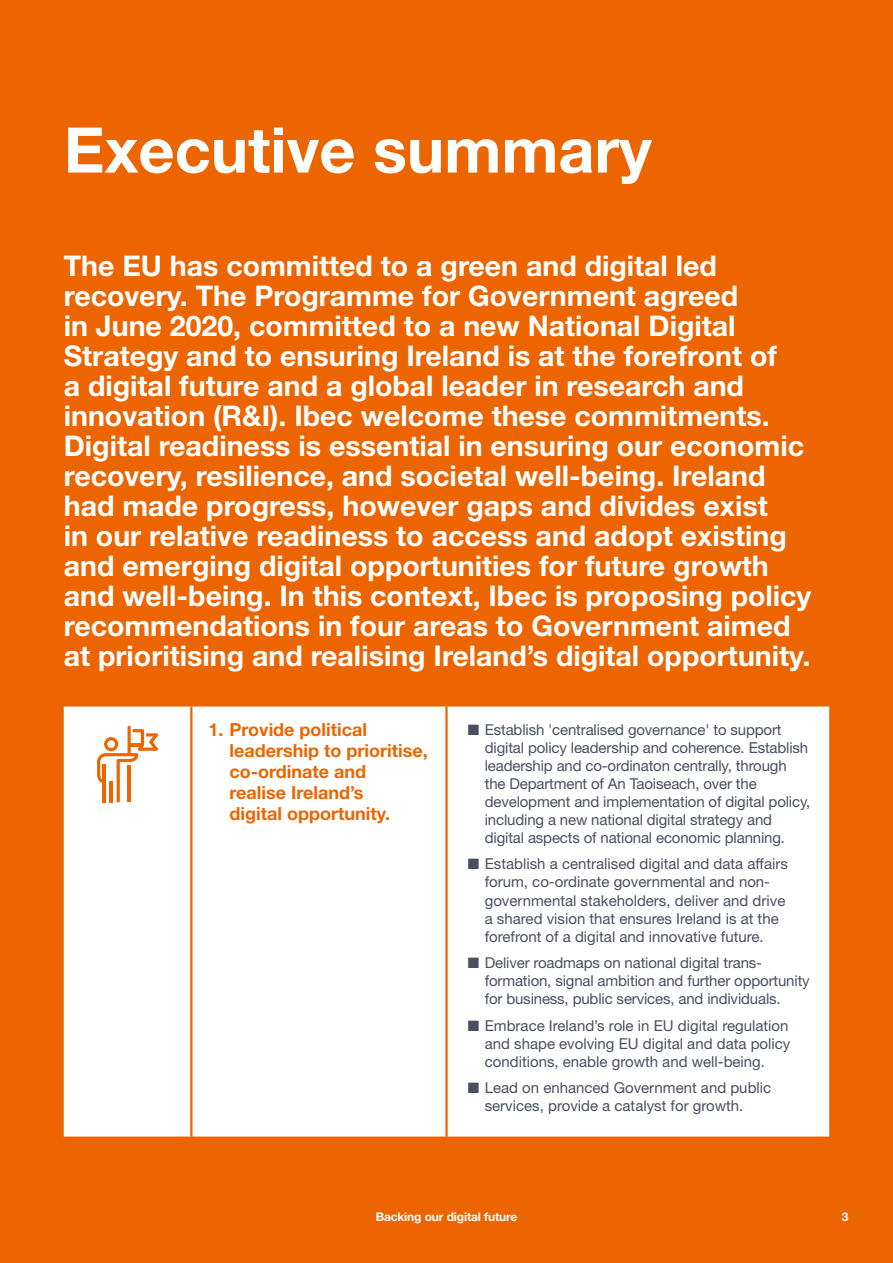
<style>
.page{position:relative;width:893px;height:1263px;background:#ec6500}
.page>*{position:absolute;margin:0;border:0;box-sizing:border-box;transform-origin:0 0}
.t1{font:700 63px "Helvetica Neue LT Std";color:#fff}
.t2{font:700 28.5px/30px "Helvetica Neue LT Std";color:#fff}
.t3{font:700 18px/21px "Helvetica Neue LT Std";color:#ec6500}
.t4{font:15px/18px "Helvetica Neue LT Std";letter-spacing:-.01em;color:#474f61}
.t5{font:700 12px "Helvetica Neue LT Std";letter-spacing:-.01em;color:#fff}
</style>
<div class="page">
<div style="left:64px;top:706px;width:765px;height:430px;background:#fff"></div>
<hr style="left:190px;top:706px;width:2px;height:430px;background:#ec6500">
<hr style="left:445px;top:706px;width:3px;height:430px;background:#ec6500">
<hr style="left:128px;top:726px;width:3px;height:30px;background:#ec6500;border-radius:2px">
<svg style="left:97px;top:729px;width:61px;height:73px"></svg>
<p class="t1" style="left:64px;top:111px;width:589px">Executive summary</p>
<p class="t2" style="left:64px;top:250px;width:749px">The EU has committed to a green and digital led recovery. The Programme for Government agreed<br>in June 2020, committed to a new National Digital Strategy and to ensuring Ireland is at the forefront of<br>a digital future and a global leader in research and innovation (R&amp;I). Ibec welcome these commitments.<br>Digital readiness is essential in ensuring our economic recovery, resilience, and societal well-being. Ireland had made progress, however gaps and divides exist<br>in our relative readiness to access and adopt existing and emerging digital opportunities for future growth and well-being. In this context, Ibec is proposing policy recommendations in four areas to Government aimed at prioritising and realising Ireland’s digital opportunity.</p>
<p class="t3" style="left:230px;top:719px;width:200px;text-indent:-21px">1. Provide political leadership to prioritise, co-ordinate and<br>realise Ireland’s<br>digital opportunity.</p>
<p class="t4" style="left:485px;top:720px;width:327px;text-indent:-17px">■ Establish 'centralised governance' to support digital policy leadership and coherence. Establish leadership and co-ordinaton centrally, through the Department of An Taoiseach, over the development and implementation of digital policy, including a new national digital strategy and digital aspects of national economic planning.</p>
<p class="t4" style="left:485px;top:855px;width:305px;text-indent:-17px">■ Establish a centralised digital and data affairs forum, co-ordinate governmental and non&shy;governmental stakeholders, deliver and drive a shared vision that ensures Ireland is at the forefront of a digital and innovative future.</p>
<p class="t4" style="left:485px;top:953px;width:326px;text-indent:-17px">■ Deliver roadmaps on national digital trans&shy;formation, signal ambition and further opportunity for business, public services, and individuals.</p>
<p class="t4" style="left:485px;top:1016px;width:307px;text-indent:-17px">■ Embrace Ireland’s role in EU digital regulation and shape evolving EU digital and data policy conditions, enable growth and well-being.</p>
<p class="t4" style="left:485px;top:1078px;width:288px;text-indent:-17px">■ Lead on enhanced Government and public services, provide a catalyst for growth.</p>
<p class="t5" style="left:376px;top:1209px;width:143px">Backing our digital future</p>
<p class="t5" style="left:842px;top:1209px;width:8px">3</p>
</div>
